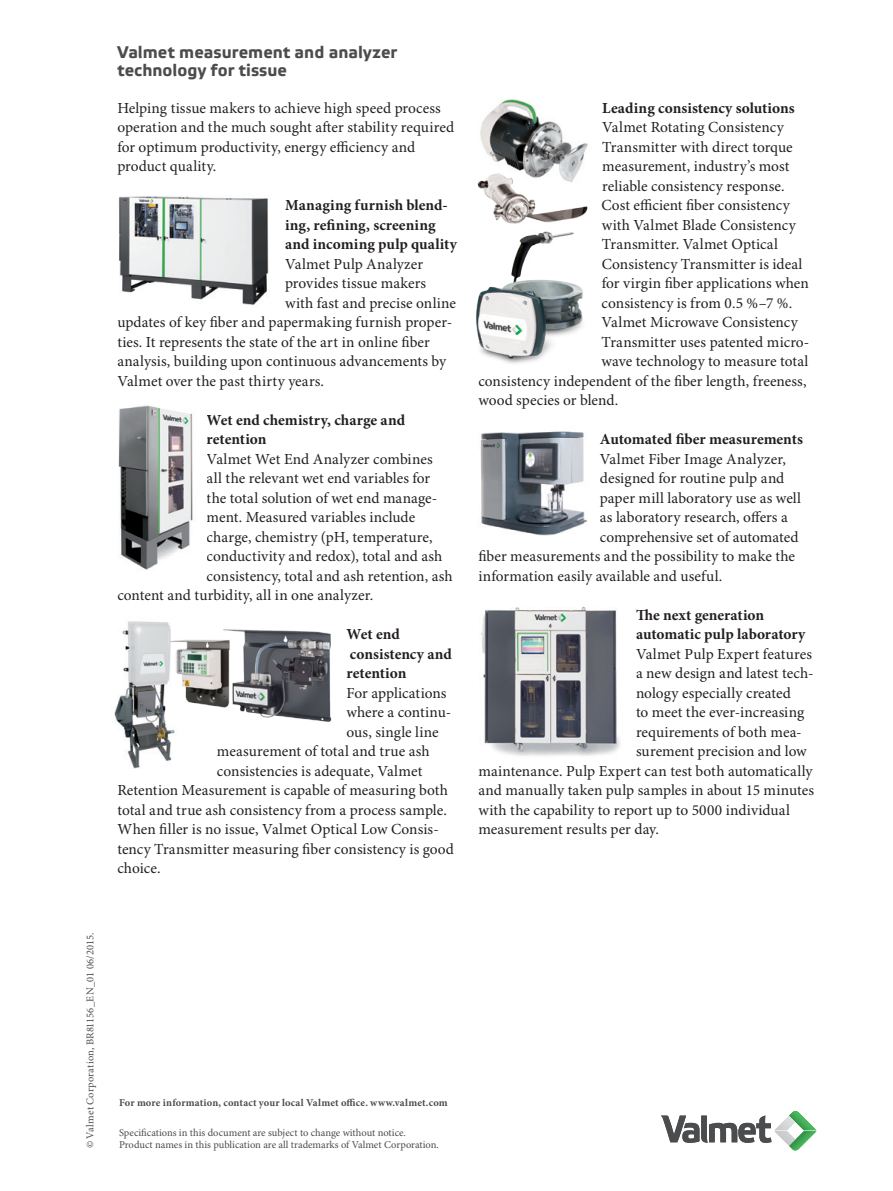
<style>
.page{position:relative;width:893px;height:1191px;background:#fff}
.page>*{position:absolute;margin:0;border:0;box-sizing:border-box;transform-origin:0 0}
.Paragraph_Heading{font:700 16.8px/18px "Etelka Text";letter-spacing:.005em;color:#4b4c4d}
.Body_Text{font:15.3px/19.5px "Minion Pro";color:#231f20}
.Body_Text-2{font:700 15.3px/19.5px "Minion Pro";color:#231f20}
.Legal_Text{font:10.5px "Minion Pro";color:#4b4c4d}
.Footer_Text{font:700 10.5px "Minion Pro";letter-spacing:.015em;color:#4b4c4d}
.Footer_Text-2{font:10.5px "Minion Pro";letter-spacing:.01em;color:#4b4c4d}
</style>
<div class="page">
<img style="left:480px;top:99px;width:108px;height:73px">
<svg style="left:661px;top:1111px;width:155px;height:40px"></svg>
<img style="left:119px;top:196px;width:150px;height:109px">
<img style="left:114px;top:621px;width:61px;height:147px">
<img style="left:481px;top:607px;width:139px;height:149px">
<img style="left:118px;top:405px;width:75px;height:165px">
<img style="left:511px;top:231px;width:63px;height:45px">
<img style="left:477px;top:172px;width:111px;height:52px">
<img style="left:168px;top:621px;width:164px;height:109px">
<img style="left:480px;top:431px;width:107px;height:105px">
<img style="left:476px;top:276px;width:107px;height:88px">
<p class="Paragraph_Heading" style="left:117px;top:43px;width:281px">Valmet measurement and analyzer technology for tissue</p>
<p class="Body_Text" style="left:117px;top:98px;width:338px">Helping tissue makers to achieve high speed process operation and the much sought after stability required for optimum productivity, energy efficiency and product quality.</p>
<p class="Body_Text-2" style="left:285px;top:195px;width:174px">Managing furnish blend&shy;ing, refining, screening and incoming pulp quality</p>
<p class="Body_Text" style="left:285px;top:254px;width:140px">Valmet Pulp Analyzer</p>
<p class="Body_Text" style="left:285px;top:274px;width:143px">provides tissue makers</p>
<p class="Body_Text" style="left:285px;top:293px;width:173px">with fast and precise online</p>
<p class="Body_Text" style="left:117px;top:313px;width:336px">updates of key fiber and papermaking furnish proper-</p>
<p class="Body_Text" style="left:117px;top:332px;width:314px">ties. It represents the state of the art in online fiber</p>
<p class="Body_Text" style="left:117px;top:352px;width:330px">analysis, building upon continuous advancements by</p>
<p class="Body_Text" style="left:117px;top:371px;width:208px">Valmet over the past thirty years.</p>
<p class="Body_Text-2" style="left:207px;top:410px;width:200px">Wet end chemistry, charge and retention</p>
<p class="Body_Text" style="left:207px;top:449px;width:228px">Valmet Wet End Analyzer combines</p>
<p class="Body_Text" style="left:207px;top:469px;width:225px">all the relevant wet end variables for</p>
<p class="Body_Text" style="left:207px;top:488px;width:232px">the total solution of wet end manage-</p>
<p class="Body_Text" style="left:207px;top:508px;width:210px">ment. Measured variables include</p>
<p class="Body_Text" style="left:207px;top:527px;width:227px">charge, chemistry (pH, temperature,</p>
<p class="Body_Text" style="left:207px;top:547px;width:237px">conductivity and redox), total and ash</p>
<p class="Body_Text" style="left:207px;top:566px;width:247px">consistency, total and ash retention, ash</p>
<p class="Body_Text" style="left:117px;top:586px;width:257px">content and turbidity, all in one analyzer.</p>
<p class="Body_Text-2" style="left:347px;top:624px;width:107px">Wet end consistency and retention</p>
<p class="Body_Text" style="left:347px;top:683px;width:101px">For applications</p>
<p class="Body_Text" style="left:347px;top:703px;width:106px">where a continu-</p>
<p class="Body_Text" style="left:347px;top:722px;width:94px">ous, single line</p>
<p class="Body_Text" style="left:217px;top:742px;width:214px">measurement of total and true ash</p>
<p class="Body_Text" style="left:217px;top:761px;width:207px">consistencies is adequate, Valmet</p>
<p class="Body_Text" style="left:117px;top:781px;width:332px">Retention Measurement is capable of measuring both</p>
<p class="Body_Text" style="left:117px;top:800px;width:331px">total and true ash consistency from a process sample.</p>
<p class="Body_Text" style="left:117px;top:820px;width:323px">When filler is no issue, Valmet Optical Low Consis-</p>
<p class="Body_Text" style="left:117px;top:839px;width:338px">tency Transmitter measuring fiber consistency is good</p>
<p class="Body_Text" style="left:117px;top:859px;width:45px">choice.</p>
<p class="Body_Text-2" style="left:602px;top:98px;width:194px">Leading consistency solutions</p>
<p class="Body_Text" style="left:602px;top:118px;width:183px">Valmet Rotating Consistency</p>
<p class="Body_Text" style="left:602px;top:137px;width:192px">Transmitter with direct torque</p>
<p class="Body_Text" style="left:602px;top:157px;width:189px">measurement, industry’s most</p>
<p class="Body_Text" style="left:602px;top:176px;width:184px">reliable consistency response.</p>
<p class="Body_Text" style="left:601px;top:196px;width:190px">Cost efficient fiber consistency</p>
<p class="Body_Text" style="left:602px;top:215px;width:195px">with Valmet Blade Consistency</p>
<p class="Body_Text" style="left:602px;top:235px;width:178px">Transmitter. Valmet Optical</p>
<p class="Body_Text" style="left:602px;top:254px;width:202px">Consistency Transmitter is ideal</p>
<p class="Body_Text" style="left:602px;top:274px;width:208px">for virgin fiber applications when</p>
<p class="Body_Text" style="left:602px;top:293px;width:192px">consistency is from 0.5 %–7 %.</p>
<p class="Body_Text" style="left:602px;top:313px;width:198px">Valmet Microwave Consistency</p>
<p class="Body_Text" style="left:602px;top:332px;width:209px">Transmitter uses patented micro-</p>
<p class="Body_Text" style="left:602px;top:352px;width:208px">wave technology to measure total</p>
<p class="Body_Text" style="left:478px;top:371px;width:330px">consistency independent of the fiber length, freeness,</p>
<p class="Body_Text" style="left:478px;top:391px;width:141px">wood species or blend.</p>
<p class="Body_Text-2" style="left:600px;top:429px;width:205px">Automated fiber measurements</p>
<p class="Body_Text" style="left:600px;top:449px;width:188px">Valmet Fiber Image Analyzer,</p>
<p class="Body_Text" style="left:600px;top:469px;width:186px">designed for routine pulp and</p>
<p class="Body_Text" style="left:600px;top:488px;width:203px">paper mill laboratory use as well</p>
<p class="Body_Text" style="left:600px;top:508px;width:189px">as laboratory research, offers a</p>
<p class="Body_Text" style="left:600px;top:527px;width:200px">comprehensive set of automated</p>
<p class="Body_Text" style="left:478px;top:547px;width:318px">fiber measurements and the possibility to make the</p>
<p class="Body_Text" style="left:478px;top:566px;width:246px">information easily available and useful.</p>
<p class="Body_Text-2" style="left:636px;top:605px;width:171px">The next generation automatic pulp laboratory</p>
<p class="Body_Text" style="left:636px;top:644px;width:178px">Valmet Pulp Expert features</p>
<p class="Body_Text" style="left:636px;top:664px;width:179px">a new design and latest tech-</p>
<p class="Body_Text" style="left:636px;top:683px;width:157px">nology especially created</p>
<p class="Body_Text" style="left:636px;top:703px;width:170px">to meet the ever-increasing</p>
<p class="Body_Text" style="left:636px;top:722px;width:167px">requirements of both mea-</p>
<p class="Body_Text" style="left:636px;top:742px;width:172px">surement precision and low</p>
<p class="Body_Text" style="left:478px;top:761px;width:336px">maintenance. Pulp Expert can test both automatically</p>
<p class="Body_Text" style="left:478px;top:781px;width:337px">and manually taken pulp samples in about 15 minutes</p>
<p class="Body_Text" style="left:478px;top:800px;width:313px">with the capability to report up to 5000 individual</p>
<p class="Body_Text" style="left:478px;top:820px;width:182px">measurement results per day.</p>
<p class="Footer_Text-2" style="left:84px;top:1148px;width:217px;rotate:-90deg">© Valmet Corporation, BR81156_EN_01 06/2015.</p>
<p class="Footer_Text" style="left:119px;top:1095px;width:330px">For more information, contact your local Valmet office. www.valmet.com</p>
<p class="Legal_Text" style="left:119px;top:1126px;width:288px">Specifications in this document are subject to change without notice.</p>
<p class="Legal_Text" style="left:119px;top:1138px;width:321px">Product names in this publication are all trademarks of Valmet Corporation.</p>
</div>
